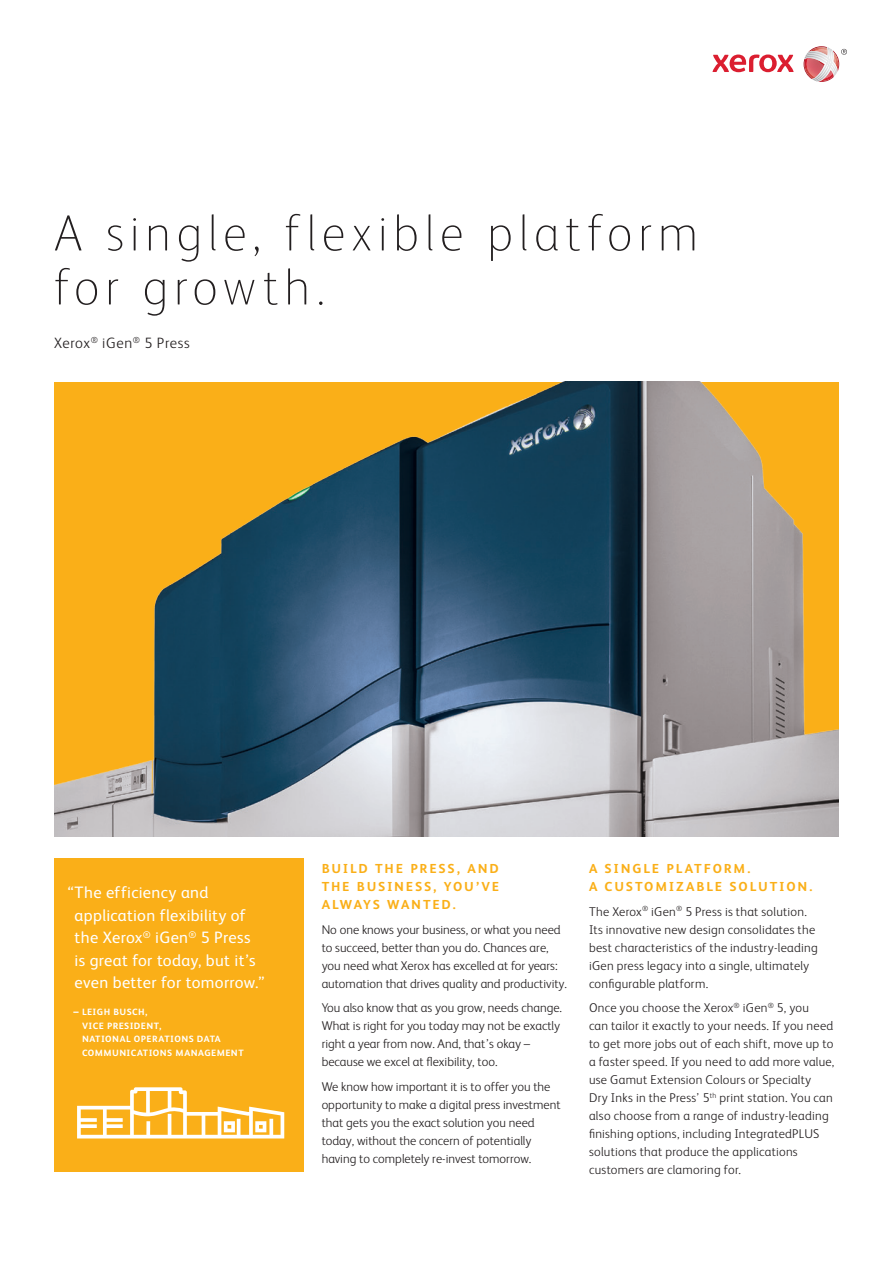
<style>
.page{position:relative;width:893px;height:1263px;background:#fff}
.page>*{position:absolute;margin:0;border:0;box-sizing:border-box;transform-origin:0 0}
.t1{font:100 51px/54px "Xerox Sans";letter-spacing:.105em;color:#231f20}
.t2{font:16.5px/22.5px "Xerox Sans";letter-spacing:.02em;color:#fff}
.t3{font:700 15px/18px "Xerox Sans Expert";letter-spacing:.12em;color:#faaf18;text-align:justify}
.t4{font:300 15px "Xerox Sans";letter-spacing:.045em;color:#231f20}
.t5{font:300 12.75px/18px "Xerox Sans";letter-spacing:.005em;color:#231f20}
.t6{font:700 10.5px/13.5px "Xerox Sans Expert";letter-spacing:.04em;color:#fff}
</style>
<div class="page">
<img style="left:54px;top:382px;width:785px;height:455px">
<svg style="left:712px;top:55px;width:82px;height:17px"></svg>
<svg style="left:804px;top:46px;width:43px;height:36px"></svg>
<div style="left:54px;top:858px;width:250px;height:313px;background:#faaf18"></div>
<svg style="left:77px;top:1087px;width:207px;height:51px"></svg>
<h1 class="t1" style="left:54px;top:204px;width:646px">A single, flexible platform for growth.</h1>
<p class="t4" style="left:54px;top:333px;width:137px">Xerox<sup>®</sup> iGen<sup>®</sup> 5 Press</p>
<p class="t2" style="left:75px;top:880px;width:191px;text-indent:-7px">“The efficiency and application flexibility of the Xerox<sup>®</sup> iGen<sup>®</sup> 5 Press is great for today, but it’s even better for tomorrow.”</p>
<p class="t6" style="left:82px;top:1006px;width:163px;text-indent:-8px">– LEIGH BUSCH,<br>VICE PRESIDENT,<br>NATIONAL OPERATIONS DATA<br>COMMUNICATIONS MANAGEMENT</p>
<p class="t3" style="left:322px;top:860px;width:179px">BUILD THE PRESS, AND THE BUSINESS, YOU’VE ALWAYS WANTED.</p>
<p class="t5" style="left:322px;top:920px;width:247px">No one knows your business, or what you need to succeed, better than you do. Chances are, you need what Xerox has excelled at for years: automation that drives quality and productivity.</p>
<p class="t5" style="left:322px;top:998px;width:242px">You also know that as you grow, needs change.<br>What is right for you today may not be exactly right a year from now. And, that’s okay – because we excel at flexibility, too.</p>
<p class="t5" style="left:322px;top:1077px;width:240px">We know how important it is to offer you the opportunity to make a digital press investment that gets you the exact solution you need today, without the concern of potentially having to completely re-invest tomorrow.</p>
<p class="t3" style="left:589px;top:860px;width:225px">A SINGLE PLATFORM.<br>A CUSTOMIZABLE SOLUTION.</p>
<p class="t5" style="left:589px;top:902px;width:230px">The Xerox<sup>®</sup> iGen<sup>®</sup> 5 Press is that solution.<br>Its innovative new design consolidates the best characteristics of the industry-leading iGen press legacy into a single, ultimately configurable platform.</p>
<p class="t5" style="left:589px;top:998px;width:247px">Once you choose the Xerox<sup>®</sup> iGen<sup>®</sup> 5, you<br>can tailor it exactly to your needs. If you need to get more jobs out of each shift, move up to a faster speed. If you need to add more value, use Gamut Extension Colours or Specialty<br>Dry Inks in the Press’ 5<sup>th</sup> print station. You can also choose from a range of industry-leading finishing options, including IntegratedPLUS solutions that produce the applications customers are clamoring for.</p>
</div>
